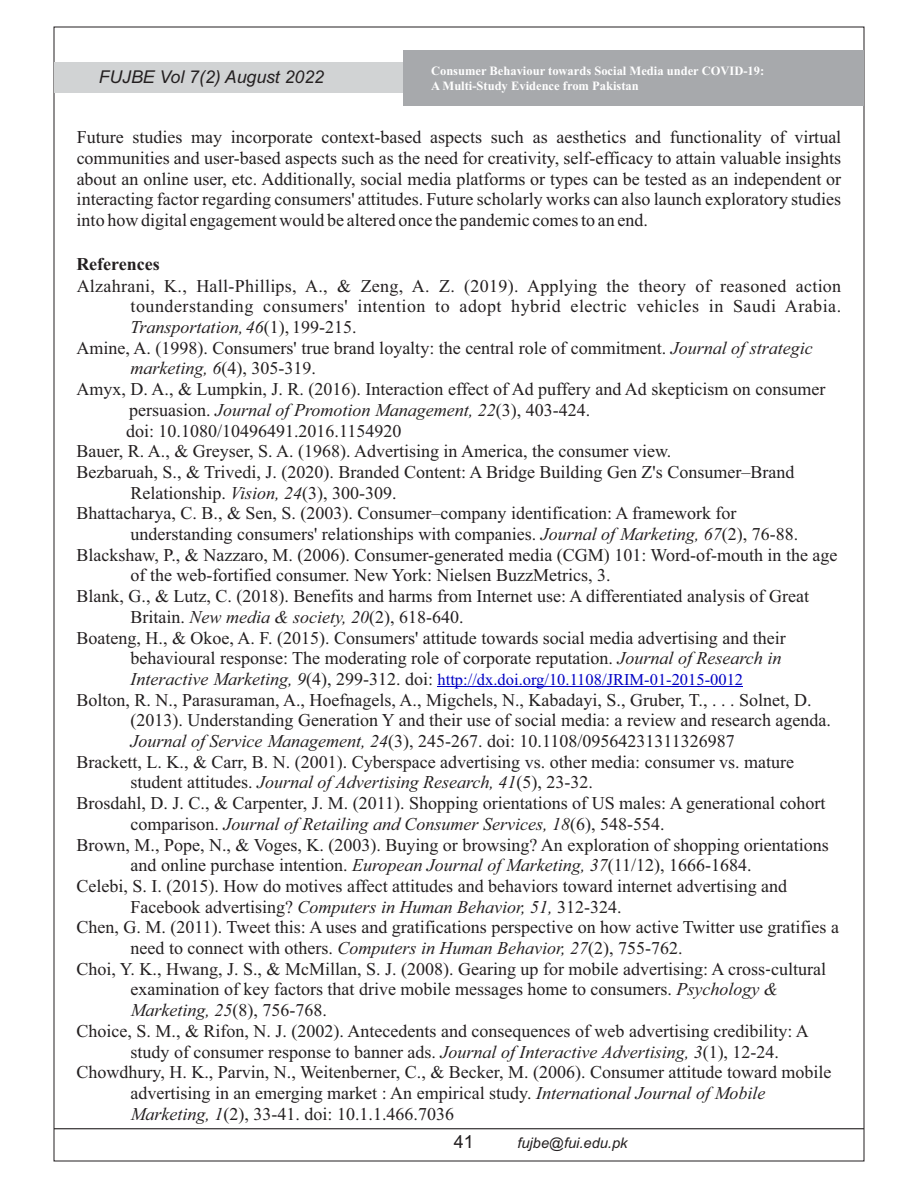
<style>
.page{position:relative;width:918px;height:1188px;background:#fff}
.page>*{position:absolute;margin:0;border:0;box-sizing:border-box;transform-origin:0 0}
.t1{font:18px/20.7px "Times New Roman";color:#231f20}
.t2{font:700 18px "Times New Roman";color:#231f20}
.t3{font:18px "Arial";color:#231f20}
.t4{font:italic 17.7px "Arial";color:#231f20}
.t5{font:16.5px "Times New Roman";color:#0000c4}
.t6{font:italic 14.7px "Arial";color:#231f20}
.t7{font:700 12.6px/15.8px "Times New Roman";color:#fff}
.s1{font-style:italic}
.s2{font-style:italic;font-size:18px;color:#231f20}
.s3{font-size:18px;color:#231f20}
.s4{font-family:"Cambria Math"}
</style>
<div class="page">
<div style="left:54px;top:63px;width:405px;height:30px;background:#d1d3d4"></div>
<div style="left:404px;top:50px;width:460px;height:56px;background:#a7a9ac"></div>
<hr style="left:54px;top:1128px;width:810px;height:1px;background:#231f20">
<hr style="left:438px;top:686px;width:305px;height:1px;background:#0000c4">
<p class="t4" style="left:99px;top:71px;width:227px">FUJBE Vol 7(2) August 2022</p>
<p class="t7" style="left:431px;top:64px;width:335px">Consumer Behaviour towards Social Media under COVID-19:<br>A Multi-Study Evidence from Pakistan</p>
<p class="t1" style="left:77px;top:129px;width:766px;text-align:justify">Future studies may incorporate context-based aspects such as aesthetics and functionality of virtual communities and user-based aspects such as the need for creativity, self-efficacy to attain valuable insights about an online user, etc. Additionally, social media platforms or types can be tested as an independent or interacting factor regarding consumers' attitudes. Future scholarly works can also launch exploratory studies into how digital engagement would be altered once the pandemic comes to an end.</p>
<p class="t2" style="left:76px;top:258px;width:85px">References</p>
<p class="t1" style="left:131px;top:277px;width:712px;text-align:justify;text-indent:-54px">Alzahrani, K., Hall-Phillips, A., &amp; Zeng, A. Z. (2019). Applying the theory of reasoned action tounderstanding consumers' intention to adopt hybrid electric vehicles in Saudi Arabia.<br><span class="s1">Transportation, 46</span>(1), 199-215.</p>
<p class="t1" style="left:131px;top:339px;width:684px;text-indent:-54px">Amine, A. (1998). Consumers' true brand loyalty: the central role of commitment. <span class="s1">Journal of strategic marketing, 6</span>(4), 305-319.</p>
<p class="t1" style="left:129px;top:381px;width:698px;text-indent:-52px">Amyx, D. A., &amp; Lumpkin, J. R. (2016). Interaction effect of Ad puffery and Ad skepticism on consumer persuasion. <span class="s1">Journal of Promotion Management, 22</span>(3), 403-424.</p>
<p class="t1" style="left:77px;top:443px;width:596px">Bauer, R. A., &amp; Greyser, S. A. (1968). Advertising in America, the consumer view.</p>
<p class="t1" style="left:126px;top:422px;width:277px">doi: 10.1080/10496491.2016.1154920</p>
<p class="t1" style="left:131px;top:463px;width:665px;text-indent:-54px">Bezbaruah, S., &amp; Trivedi, J. (2020). Branded Content: A Bridge Building Gen Z's Consumer–Brand<br>Relationship. <span class="s1">Vision, 24</span>(3), 300-309.</p>
<p class="t1" style="left:131px;top:505px;width:669px;text-indent:-54px">Bhattacharya, C. B., &amp; Sen, S. (2003). Consumer–company identification: A framework for understanding consumers' relationships with companies. <span class="s1">Journal of Marketing, 67</span>(2), 76-88.</p>
<p class="t1" style="left:131px;top:546px;width:709px;text-indent:-54px">Blackshaw, P., &amp; Nazzaro, M. (2006). Consumer-generated media (CGM) 101: Word-of-mouth in the age of the web-fortified consumer. New York: Nielsen BuzzMetrics, 3.</p>
<p class="t1" style="left:131px;top:588px;width:680px;text-indent:-54px">Blank, G., &amp; Lutz, C. (2018). Benefits and harms from Internet use: A differentiated analysis of Great<br>Britain. <span class="s1">New media &amp; society, 20</span>(2), 618-640.</p>
<p class="t1" style="left:77px;top:629px;width:711px;text-align:right">Boateng, H., &amp; Okoe, A. F. (2015). Consumers' attitude towards social media advertising and their behavioural response: The moderating role of corporate reputation. <span class="s1">Journal of Research in</span></p>
<p class="t5" style="left:131px;top:674px;width:614px"><span class="s2">Interactive Marketing, 9</span><span class="s3">(4), 299-312. doi:</span> http://dx.doi.org/10.1108/JRIM-01-2015-0012</p>
<p class="t1" style="left:131px;top:691px;width:702px;text-indent:-54px">Bolton, R. N., Parasuraman, A., Hoefnagels, A., Migchels, N., Kabadayi, S., Gruber, T., . . . Solnet, D. (2013). Understanding Generation Y and their use of social media: a review and research agenda.<br><span class="s1">Journal of Service Management, 24</span>(3), 245-267. doi: 10.1108/09564231311326987</p>
<p class="t1" style="left:131px;top:753px;width:665px;text-indent:-54px">Brackett, L. K., &amp; Carr, B. N. (2001). Cyberspace advertising vs. other media: consumer vs. mature student attitudes. <span class="s1">Journal of Advertising Research, 41</span>(5), 23-32.</p>
<p class="t1" style="left:131px;top:795px;width:697px;text-indent:-54px">Brosdahl, D. J. C., &amp; Carpenter, J. M. (2011). Shopping orientations of US males: A generational cohort comparison. <span class="s1">Journal of Retailing and Consumer Services, 18</span>(6), 548-554.</p>
<p class="t1" style="left:131px;top:836px;width:700px;text-indent:-54px">Brown, M., Pope, N., &amp; Voges, K. (2003). Buying or browsing? An exploration of shopping orientations and online purchase intention. <span class="s1">European Journal of Marketing, 37</span>(11/12), 1666-1684.</p>
<p class="t1" style="left:131px;top:877px;width:658px;text-indent:-54px">Celebi, S. I. (2015). How do motives affect attitudes and behaviors toward internet advertising and<br>Facebook advertising? <span class="s1">Computers in Human Behavior, 51,</span> 312-324.</p>
<p class="t1" style="left:131px;top:919px;width:710px;text-indent:-54px">Chen, G. M. (2011). Tweet this: A uses and gratifications perspective on how active Twitter use gratifies a need to connect with others. <span class="s1">Computers in Human Behavior, 27</span>(2), 755-762.</p>
<p class="t1" style="left:131px;top:960px;width:697px;text-indent:-54px">Choi, Y. K., Hwang, J. S., &amp; McMillan, S. J. (2008). Gearing up for mobile advertising: A cross<span class="s4">-</span>cultural examination of key factors that drive mobile messages home to consumers. <span class="s1">Psychology &amp;<br>Marketing, 25</span>(8), 756-768.</p>
<p class="t1" style="left:131px;top:1022px;width:680px;text-indent:-54px">Choice, S. M., &amp; Rifon, N. J. (2002). Antecedents and consequences of web advertising credibility: A study of consumer response to banner ads. <span class="s1">Journal of Interactive Advertising, 3</span>(1), 12-24.</p>
<p class="t1" style="left:131px;top:1064px;width:703px;text-indent:-54px">Chowdhury, H. K., Parvin, N., Weitenberner, C., &amp; Becker, M. (2006). Consumer attitude toward mobile advertising in an emerging market : An empirical study. <span class="s1">International Journal of Mobile<br>Marketing, 1</span>(2), 33-41. doi: 10.1.1.466.7036</p>
<p class="t3" style="left:454px;top:1135px;width:22px">41</p>
<p class="t6" style="left:517px;top:1137px;width:112px">fujbe@fui.edu.pk</p>
</div>
